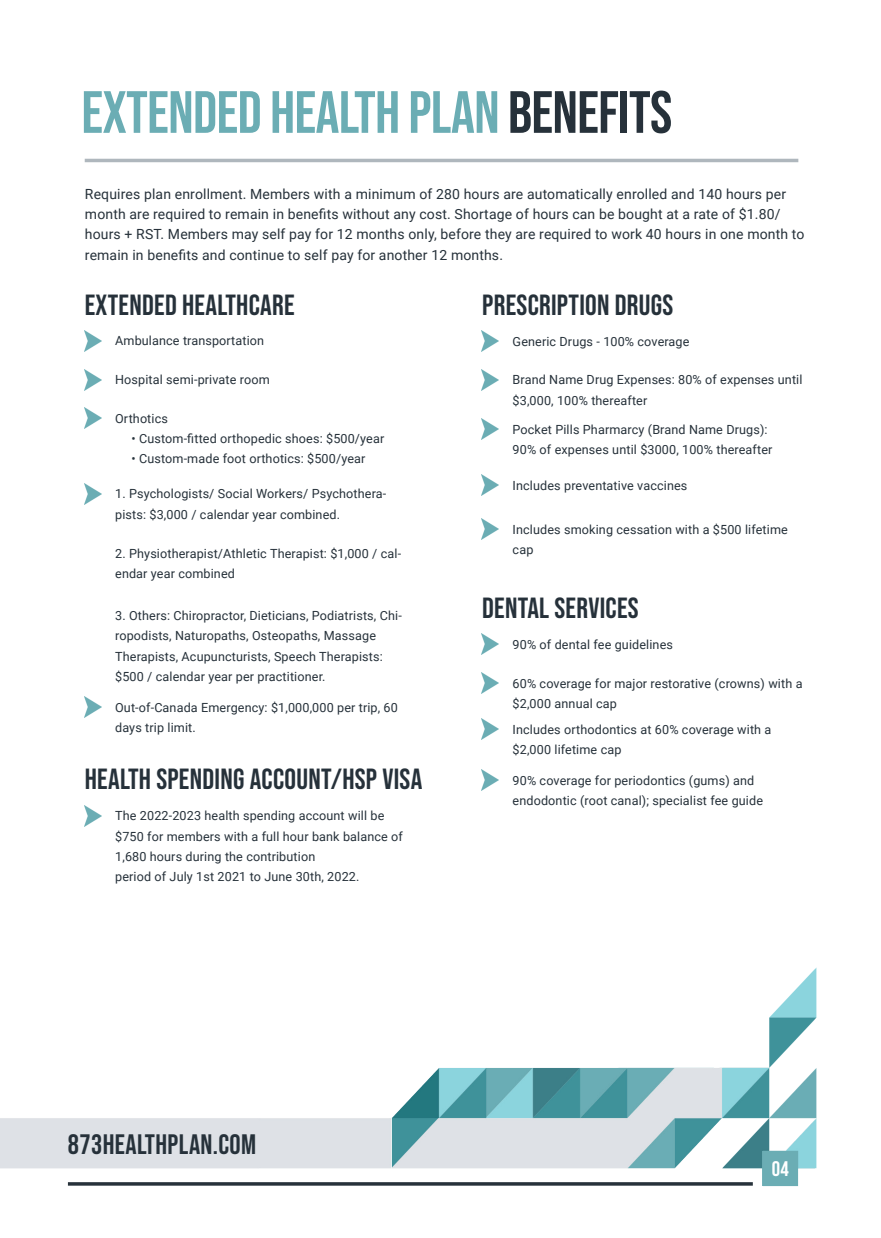
<style>
.page{position:relative;width:881px;height:1238px;background:#fff}
.page>*{position:absolute;margin:0;border:0;box-sizing:border-box;transform-origin:0 0}
.t1{font:59.5px "Bebas Neue";letter-spacing:-.01em;color:#6badb4}
.t2{font:29.05px "Bebas Neue";letter-spacing:.01em;color:#26313a}
.t3{font:28px "Bebas Neue";letter-spacing:.015em;color:#26313a}
.t4{font:21px "Bebas Neue";color:#fff}
.t5{font:14px/20.3px "Roboto";letter-spacing:.01em;color:#26313a}
.t6{font:12.6px/20.3px "Roboto";letter-spacing:.01em;color:#26313a}
.s1{color:#26313a}
</style>
<div class="page">
<img style="left:0;top:158px;width:817px;height:1029px">
<img style="left:763px;top:1151px;width:34px;height:35px">
<hr style="left:85px;top:159px;width:713px;height:3px;background:#afb7bd">
<svg style="left:68px;top:1182px;width:684px;height:4px"></svg>
<img style="left:482px;top:331px;width:17px;height:21px">
<img style="left:482px;top:634px;width:17px;height:21px">
<img style="left:482px;top:673px;width:17px;height:21px">
<img style="left:482px;top:719px;width:17px;height:21px">
<img style="left:482px;top:770px;width:17px;height:21px">
<img style="left:482px;top:369px;width:17px;height:21px">
<img style="left:482px;top:419px;width:17px;height:21px">
<img style="left:482px;top:519px;width:17px;height:21px">
<img style="left:482px;top:475px;width:17px;height:21px">
<img style="left:84px;top:806px;width:17px;height:21px">
<img style="left:84px;top:330px;width:17px;height:21px">
<img style="left:84px;top:369px;width:17px;height:21px">
<img style="left:84px;top:408px;width:17px;height:21px">
<img style="left:84px;top:483px;width:17px;height:21px">
<img style="left:84px;top:697px;width:17px;height:21px">
<h1 class="t1" style="left:81px;top:79px;width:592px">EXTENDED HEALTH PLAN <span class="s1">BENEFITS</span></h1>
<p class="t5" style="left:85px;top:183px;width:721px">Requires plan enrollment. Members with a minimum of 280 hours are automatically enrolled and 140 hours per month are required to remain in benefits without any cost. Shortage of hours can be bought at a rate of $1.80/ hours + RST. Members may self pay for 12 months only, before they are required to work 40 hours in one month to remain in benefits and continue to self pay for another 12 months.</p>
<h2 class="t2" style="left:85px;top:288px;width:211px">EXTENDED HEALTHCARE</h2>
<h2 class="t2" style="left:482px;top:288px;width:193px">PRESCRIPTION DRUGS</h2>
<p class="t6" style="left:115px;top:330px;width:150px">Ambulance transportation</p>
<p class="t6" style="left:115px;top:369px;width:156px">Hospital semi-private room</p>
<p class="t6" style="left:115px;top:408px;width:54px">Orthotics</p>
<p class="t6" style="left:131px;top:428px;width:254px">• Custom-fitted orthopedic shoes: $500/year</p>
<p class="t6" style="left:131px;top:448px;width:235px">• Custom-made foot orthotics: $500/year</p>
<p class="t6" style="left:115px;top:483px;width:272px">1. Psychologists/ Social Workers/ Psychothera&shy;pists: $3,000 / calendar year combined.</p>
<p class="t6" style="left:115px;top:543px;width:287px">2. Physiotherapist/Athletic Therapist: $1,000 / cal&shy;endar year combined</p>
<p class="t6" style="left:115px;top:605px;width:288px">3. Others: Chiropractor, Dieticians, Podiatrists, Chi&shy;ropodists, Naturopaths, Osteopaths, Massage Therapists, Acupuncturists, Speech Therapists: $500 / calendar year per practitioner.</p>
<p class="t6" style="left:115px;top:697px;width:284px">Out-of-Canada Emergency: $1,000,000 per trip, 60 days trip limit.</p>
<h2 class="t2" style="left:85px;top:763px;width:339px">HEALTH SPENDING ACCOUNT/HSP VISA</h2>
<p class="t6" style="left:115px;top:805px;width:289px">The 2022-2023 health spending account will be $750 for members with a full hour bank balance of 1,680 hours during the contribution<br>period of July 1st 2021 to June 30th, 2022.</p>
<p class="t6" style="left:512px;top:331px;width:178px">Generic Drugs - 100% coverage</p>
<p class="t6" style="left:512px;top:369px;width:291px">Brand Name Drug Expenses: 80% of expenses until $3,000, 100% thereafter</p>
<p class="t6" style="left:512px;top:419px;width:261px">Pocket Pills Pharmarcy (Brand Name Drugs):<br>90% of expenses until $3000, 100% thereafter</p>
<p class="t6" style="left:512px;top:475px;width:176px">Includes preventative vaccines</p>
<p class="t6" style="left:512px;top:519px;width:277px">Includes smoking cessation with a $500 lifetime cap</p>
<h2 class="t2" style="left:482px;top:591px;width:158px">DENTAL SERVICES</h2>
<p class="t6" style="left:512px;top:634px;width:162px">90% of dental fee guidelines</p>
<p class="t6" style="left:512px;top:673px;width:291px">60% coverage for major restorative (crowns) with a $2,000 annual cap</p>
<p class="t6" style="left:512px;top:719px;width:260px">Includes orthodontics at 60% coverage with a $2,000 lifetime cap</p>
<p class="t6" style="left:512px;top:770px;width:252px">90% coverage for periodontics (gums) and endodontic (root canal); specialist fee guide</p>
<h3 class="t3" style="left:68px;top:1128px;width:190px">873HEALTHPLAN.COM</h3>
<h3 class="t4" style="left:772px;top:1156px;width:19px">04</h3>
</div>
